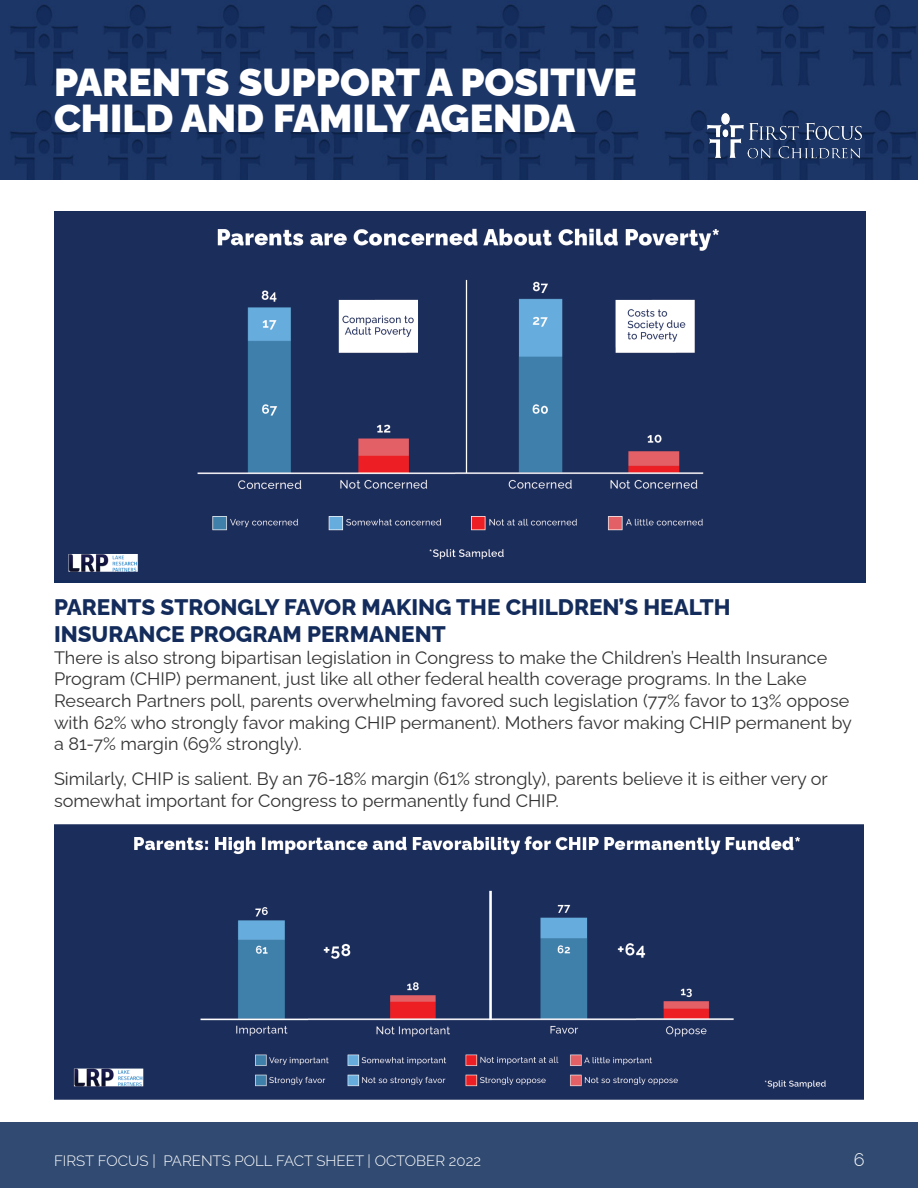
<style>
.page{position:relative;width:918px;height:1188px;background:#fff}
.page>*{position:absolute;margin:0;border:0;box-sizing:border-box;transform-origin:0 0}
.t1{font:900 39px/36px "Raleway";color:#fff}
.t2{font:800 22.5px/27px "Raleway";color:#132c5b}
.t3{font:18px/21.6px "Raleway";color:#333}
.t4{font:300 18px "Raleway";color:#fff}
.t5{font:300 15px "Raleway";color:#fff}
</style>
<div class="page">
<div style="left:0;top:1122px;width:918px;height:66px;background:#314a71"></div>
<img style="left:0;top:0;width:918px;height:179px">
<img style="left:704px;top:113px;width:161px;height:49px">
<img style="left:54px;top:212px;width:811px;height:367px">
<img style="left:54px;top:824px;width:810px;height:276px">
<h1 class="t1" style="left:54px;top:60px;width:584px">PARENTS SUPPORT A POSITIVE<br>CHILD AND FAMILY AGENDA</h1>
<p class="t2" style="left:54px;top:591px;width:678px">PARENTS STRONGLY FAVOR MAKING THE CHILDREN’S HEALTH<br>INSURANCE PROGRAM PERMANENT</p>
<p class="t3" style="left:54px;top:645px;width:799px">There is also strong bipartisan legislation in Congress to make the Children’s Health Insurance Program (CHIP) permanent, just like all other federal health coverage programs. In the Lake Research Partners poll, parents overwhelming favored such legislation (77% favor to 13% oppose with 62% who strongly favor making CHIP permanent). Mothers favor making CHIP permanent by a 81-7% margin (69% strongly).</p>
<p class="t3" style="left:54px;top:766px;width:775px">Similarly, CHIP is salient. By an 76-18% margin (61% strongly), parents believe it is either very or somewhat important for Congress to permanently fund CHIP.</p>
<p class="t5" style="left:54px;top:1149px;width:428px">FIRST FOCUS | PARENTS POLL FACT SHEET | OCTOBER 2022</p>
<p class="t4" style="left:854px;top:1146px;width:12px">6</p>
</div>
